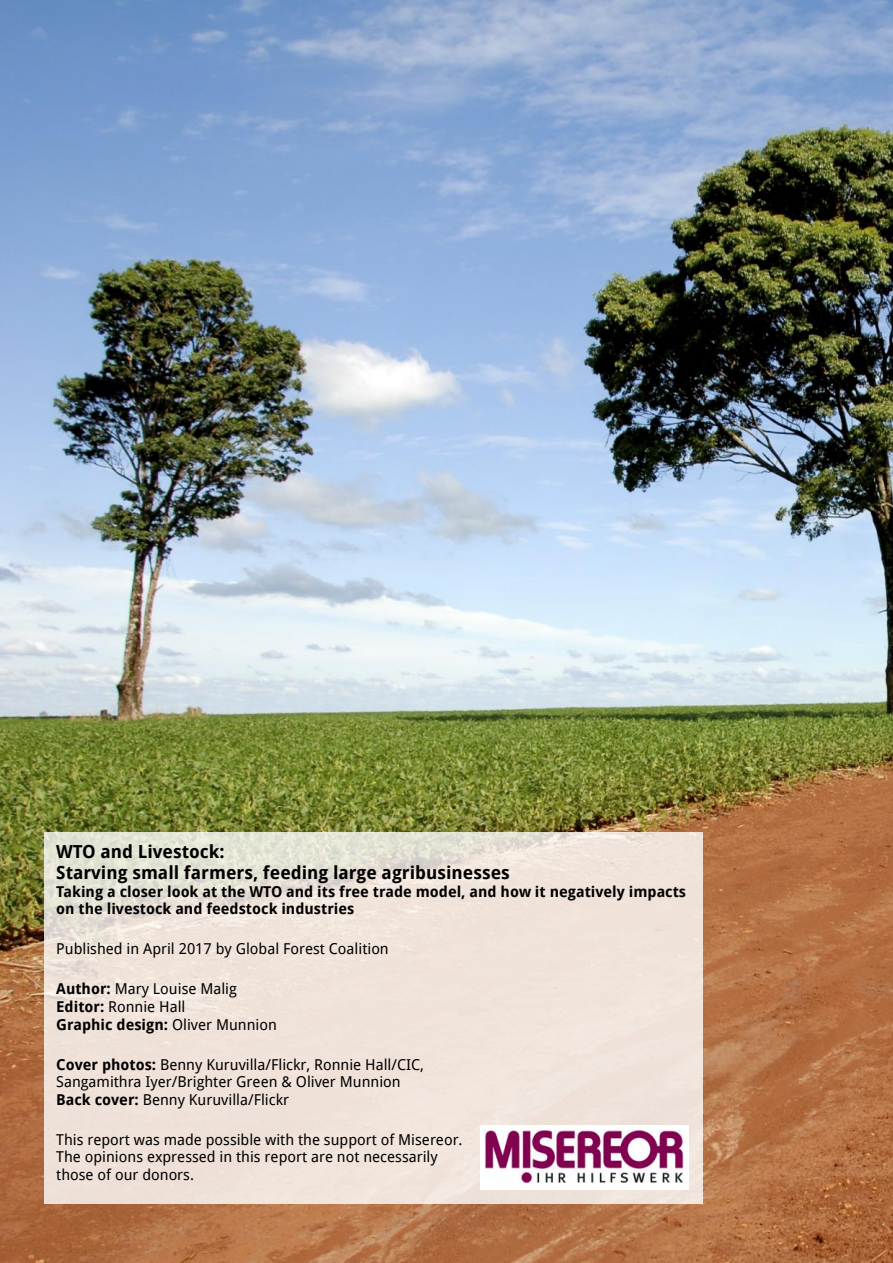
<style>
.page{position:relative;width:893px;height:1263px;background:#fff}
.page>*{position:absolute;margin:0;border:0;box-sizing:border-box;transform-origin:0 0}
.t1{font:700 18px/21.1px "Droid Sans";color:#000}
.t2{font:15px/17.5px "Droid Sans";color:#000}
.t3{font:700 15px/17.5px "Droid Sans";color:#000}
.s1{font-weight:700}
</style>
<div class="page">
<img style="left:0;top:0;width:893px;height:1263px">
<div style="left:45px;top:832px;width:658px;height:371px;background:#fff;opacity:.8"></div>
<div style="left:480px;top:1125px;width:209px;height:65px;background:#fff"></div>
<img style="left:485px;top:1130px;width:199px;height:52px">
<p class="t1" style="left:56px;top:841px;width:455px">WTO and Livestock:<br>Starving small farmers, feeding large agribusinesses</p>
<p class="t3" style="left:56px;top:883px;width:631px">Taking a closer look at the WTO and its free trade model, and how it negatively impacts on the livestock and feedstock industries</p>
<p class="t2" style="left:56px;top:940px;width:334px">Published in April 2017 by Global Forest Coalition</p>
<p class="t2" style="left:56px;top:980px;width:222px"><span class="s1">Author:</span> Mary Louise Malig<br><span class="s1">Editor:</span> Ronnie Hall<br><span class="s1">Graphic design:</span> Oliver Munnion</p>
<p class="t2" style="left:56px;top:1056px;width:369px"><span class="s1">Cover photos:</span> Benny Kuruvilla/Flickr, Ronnie Hall/CIC,<br>Sangamithra Iyer/Brighter Green &amp; Oliver Munnion<br><span class="s1">Back cover:</span> Benny Kuruvilla/Flickr</p>
<p class="t2" style="left:56px;top:1131px;width:408px">This report was made possible with the support of Misereor.<br>The opinions expressed in this report are not necessarily those of our donors.</p>
</div>
